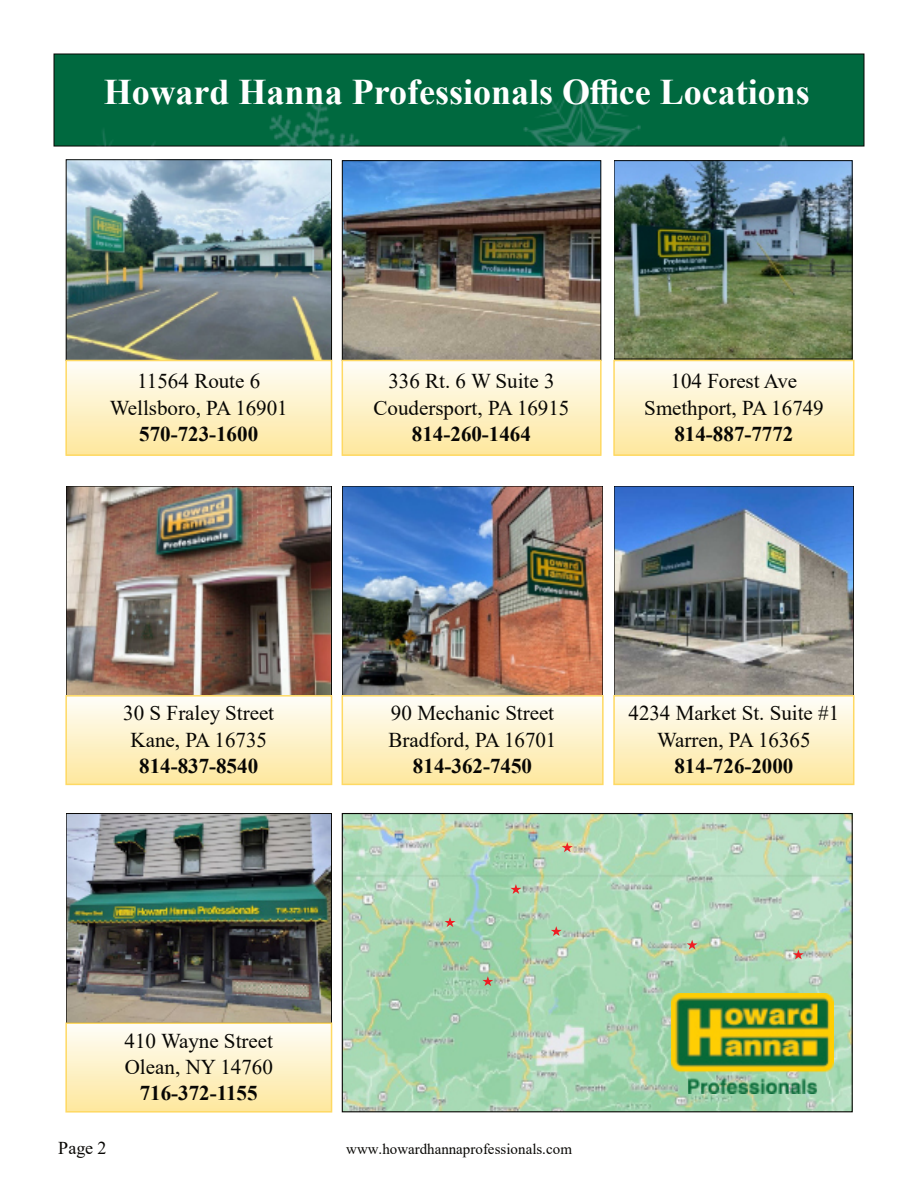
<style>
.page{position:relative;width:918px;height:1188px;background:#fff}
.page>*{position:absolute;margin:0;border:0;box-sizing:border-box;transform-origin:0 0}
.t1{font:700 36px "Times New Roman";color:#fff}
.t2{font:21px/26.4px "Times New Roman";color:#080704;text-align:center}
.t3{font:700 21px "Times New Roman";color:#080704}
.t4{font:18px "Times New Roman";color:#080704}
.t5{font:15px "Times New Roman";color:#080704}
</style>
<div class="page">
<img style="left:68px;top:162px;width:262px;height:197px">
<div style="left:66px;top:160px;width:266px;height:201px;border:1px solid #080704"></div>
<img style="left:344px;top:162px;width:255px;height:197px">
<div style="left:342px;top:160px;width:259px;height:201px;border:1px solid #080704"></div>
<img style="left:616px;top:163px;width:234px;height:194px">
<div style="left:614px;top:161px;width:238px;height:198px;border:1px solid #080704"></div>
<img style="left:68px;top:488px;width:262px;height:206px">
<div style="left:66px;top:486px;width:266px;height:210px;border:1px solid #080704"></div>
<img style="left:344px;top:488px;width:257px;height:207px">
<div style="left:342px;top:486px;width:261px;height:219px;border:1px solid #080704"></div>
<img style="left:616px;top:488px;width:236px;height:206px">
<div style="left:614px;top:486px;width:240px;height:210px;border:1px solid #080704"></div>
<div style="left:54px;top:54px;width:810px;height:92px;background:#00693f;border:1px solid #080704"></div>
<img style="left:94px;top:80px;width:693px;height:66px">
<div style="left:66px;top:361px;width:266px;height:94px;background:linear-gradient(to bottom,#fefdf8,#fee79d)"></div>
<div style="left:65px;top:360px;width:267px;height:96px;border:2px solid #fed963"></div>
<div style="left:342px;top:361px;width:259px;height:94px;background:linear-gradient(to bottom,#fefdf8,#fee79d)"></div>
<div style="left:342px;top:360px;width:260px;height:96px;border:2px solid #fed963"></div>
<div style="left:614px;top:361px;width:240px;height:94px;background:linear-gradient(to bottom,#fefdf8,#fee79d)"></div>
<div style="left:613px;top:360px;width:241px;height:96px;border:2px solid #fed963"></div>
<div style="left:66px;top:696px;width:266px;height:88px;background:linear-gradient(to bottom,#fefdf8,#fee89f)"></div>
<div style="left:65px;top:695px;width:267px;height:90px;border:2px solid #fed963"></div>
<div style="left:614px;top:696px;width:240px;height:88px;background:linear-gradient(to bottom,#fefdf8,#fee89f)"></div>
<div style="left:613px;top:695px;width:241px;height:90px;border:2px solid #fed963"></div>
<div style="left:342px;top:696px;width:261px;height:88px;background:linear-gradient(to bottom,#fefdf8,#fee89f)"></div>
<div style="left:342px;top:695px;width:262px;height:90px;border:2px solid #fed963"></div>
<img style="left:344px;top:815px;width:507px;height:295px">
<div style="left:342px;top:813px;width:511px;height:299px;border:1px solid #080704"></div>
<svg style="left:510px;top:884px;width:11px;height:10px"></svg>
<svg style="left:482px;top:976px;width:11px;height:10px"></svg>
<svg style="left:551px;top:926px;width:11px;height:10px"></svg>
<svg style="left:445px;top:917px;width:11px;height:10px"></svg>
<svg style="left:793px;top:950px;width:11px;height:9px"></svg>
<svg style="left:562px;top:842px;width:11px;height:10px"></svg>
<svg style="left:687px;top:940px;width:11px;height:10px"></svg>
<img style="left:68px;top:816px;width:262px;height:205px">
<div style="left:66px;top:814px;width:266px;height:209px;border:1px solid #080704"></div>
<div style="left:66px;top:1023px;width:266px;height:89px;background:linear-gradient(to bottom,#fefdf8,#fee79d)"></div>
<div style="left:65px;top:1022px;width:267px;height:91px;border:2px solid #fed963"></div>
<img style="left:672px;top:994px;width:161px;height:100px">
<h1 class="t1" style="left:104px;top:80px;width:708px">Howard Hanna Professionals Office Locations</h1>
<p class="t2" style="left:110px;top:370px;width:179px">11564 Route 6<br>Wellsboro, PA 16901</p>
<p class="t3" style="left:139px;top:426px;width:121px">570-723-1600</p>
<p class="t2" style="left:374px;top:370px;width:197px">336 Rt. 6 W Suite 3<br>Coudersport, PA 16915</p>
<p class="t3" style="left:412px;top:426px;width:121px">814-260-1464</p>
<p class="t2" style="left:644px;top:370px;width:181px">104 Forest Ave<br>Smethport, PA 16749</p>
<p class="t3" style="left:674px;top:426px;width:121px">814-887-7772</p>
<p class="t2" style="left:123px;top:702px;width:152px">30 S Fraley Street<br>Kane, PA 16735</p>
<p class="t3" style="left:139px;top:759px;width:121px">814-837-8540</p>
<p class="t2" style="left:389px;top:702px;width:169px;text-align:left">90 Mechanic Street<br>Bradford, PA 16701</p>
<p class="t3" style="left:413px;top:759px;width:121px">814-362-7450</p>
<p class="t2" style="left:628px;top:702px;width:212px">4234 Market St. Suite #1<br>Warren, PA 16365</p>
<p class="t3" style="left:674px;top:759px;width:121px">814-726-2000</p>
<p class="t2" style="left:125px;top:1030px;width:150px;text-align:left">410 Wayne Street<br>Olean, NY 14760</p>
<p class="t3" style="left:140px;top:1086px;width:119px">716-372-1155</p>
<p class="t4" style="left:58px;top:1141px;width:50px">Page 2</p>
<p class="t5" style="left:346px;top:1143px;width:227px">www.howardhannaprofessionals.com</p>
</div>
